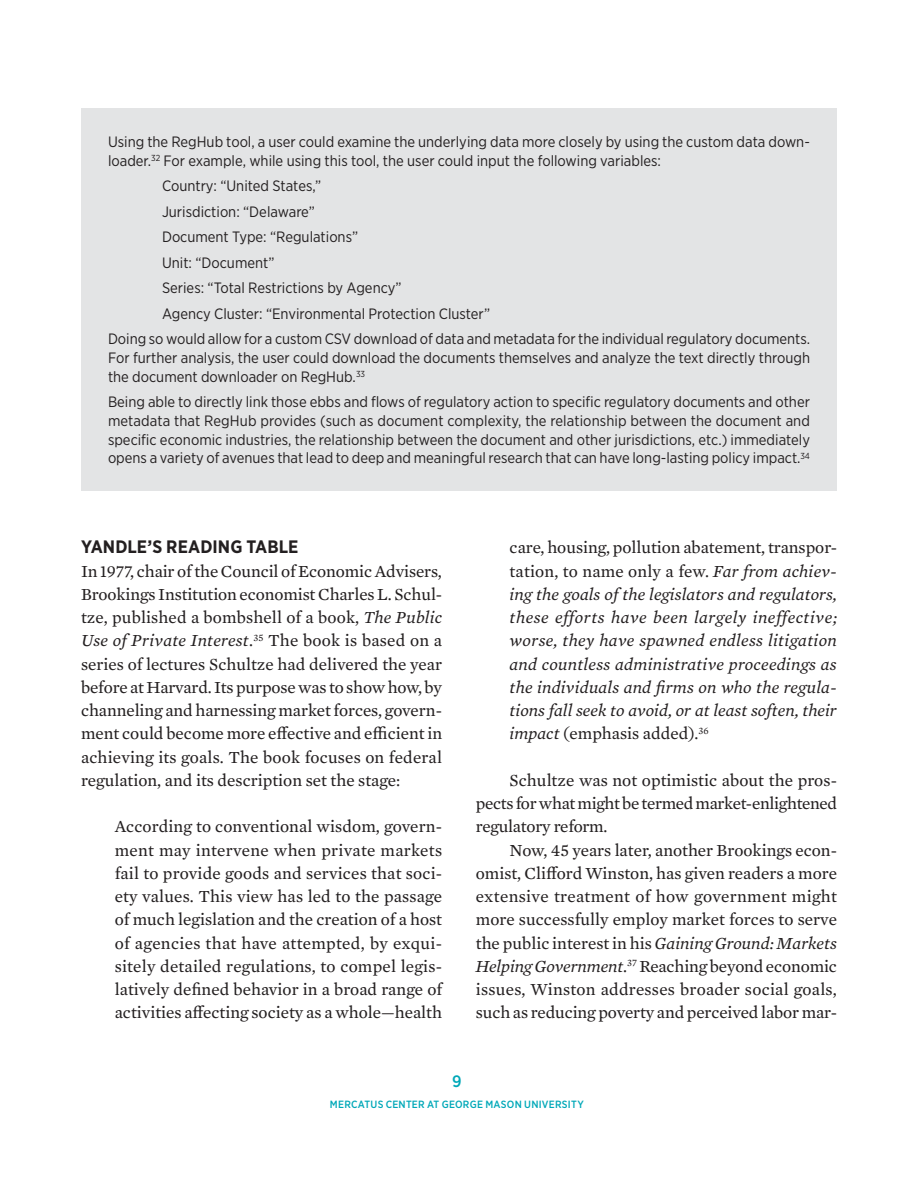
<style>
.page{position:relative;width:918px;height:1188px;background:#fff}
.page>*{position:absolute;margin:0;border:0;box-sizing:border-box;transform-origin:0 0}
.t1{font:700 18px "Gotham Narrow";letter-spacing:.005em;color:#231f20}
.t2{font:17.25px/23.2px "Mercury Text G2";color:#231f20;text-align:justify}
.t3{font:italic 17.25px/23.2px "Mercury Text G2";color:#231f20;text-align:justify}
.t4{font:500 16.5px "Gotham Narrow";color:#00a8b8}
.t5{font:15px/18.8px "Gotham Narrow";color:#231f20}
.t6{font:500 10.5px "Gotham Narrow";letter-spacing:.025em;color:#00a8b8}
.s1{font-style:italic}
.s2{font-style:normal}
</style>
<div class="page">
<div style="left:81px;top:108px;width:756px;height:382px;background:#e3e4e5"></div>
<p class="t5" style="left:108px;top:132px;width:704px">Using the RegHub tool, a user could examine the underlying data more closely by using the custom data down&shy;loader.<sup>32</sup> For example, while using this tool, the user could input the following variables:</p>
<p class="t5" style="left:162px;top:176px;width:161px">Country: “United States,”</p>
<p class="t5" style="left:162px;top:202px;width:155px">Jurisdiction: “Delaware”</p>
<p class="t5" style="left:162px;top:227px;width:198px">Document Type: “Regulations”</p>
<p class="t5" style="left:162px;top:253px;width:114px">Unit: “Document”</p>
<p class="t5" style="left:162px;top:278px;width:241px">Series: “Total Restrictions by Agency”</p>
<p class="t5" style="left:162px;top:304px;width:330px">Agency Cluster: “Environmental Protection Cluster”</p>
<p class="t5" style="left:108px;top:329px;width:704px">Doing so would allow for a custom CSV download of data and metadata for the individual regulatory documents.</p>
<p class="t5" style="left:108px;top:348px;width:704px">For further analysis, the user could download the documents themselves and analyze the text directly through the document downloader on RegHub.<sup>33</sup></p>
<p class="t5" style="left:108px;top:392px;width:704px;text-align:justify">Being able to directly link those ebbs and flows of regulatory action to specific regulatory documents and other metadata that RegHub provides (such as document complexity, the relationship between the document and specific economic industries, the relationship between the document and other jurisdictions, etc.) immediately opens a variety of avenues that lead to deep and meaningful research that can have long-lasting policy impact.<sup>34</sup></p>
<p class="t1" style="left:81px;top:535px;width:219px">YANDLE’S READING TABLE</p>
<p class="t2" style="left:81px;top:558px;width:363px">In 1977, chair of the Council of Economic Advisers, Brookings Institution economist Charles L. Schul&shy;tze, published a bombshell of a book, <span class="s1">The Public Use of Private Interest</span>.<sup>35</sup> The book is based on a series of lectures Schultze had delivered the year before at Harvard. Its purpose was to show how, by channeling and harnessing market forces, govern&shy;ment could become more effective and efficient in achieving its goals. The book focuses on federal regulation, and its description set the stage:</p>
<p class="t2" style="left:115px;top:814px;width:329px">According to conventional wisdom, govern&shy;ment may intervene when private markets fail to provide goods and services that soci&shy;ety values. This view has led to the passage of much legislation and the creation of a host of agencies that have attempted, by exqui&shy;sitely detailed regulations, to compel legis&shy;latively defined behavior in a broad range of activities affecting society as a whole—health</p>
<p class="t3" style="left:510px;top:535px;width:329px"><span class="s2">care, housing, pollution abatement, transpor&shy;tation, to name only a few.</span> Far from achiev&shy;ing the goals of the legislators and regulators, these efforts have been largely ineffective; worse, they have spawned endless litigation and countless administrative proceedings as the individuals and firms on who the regula&shy;tions fall seek to avoid, or at least soften, their impact <span class="s2">(emphasis added).</span><sup>36</sup></p>
<p class="t2" style="left:476px;top:768px;width:363px;text-indent:34px">Schultze was not optimistic about the pros&shy;pects for what might be termed market-enlightened regulatory reform.</p>
<p class="t2" style="left:476px;top:837px;width:363px;text-indent:34px">Now, 45 years later, another Brookings econ&shy;omist, Clifford Winston, has given readers a more extensive treatment of how government might more successfully employ market forces to serve the public interest in his <span class="s1">Gaining Ground: Markets Helping Government</span>.<sup>37</sup> Reaching beyond economic issues, Winston addresses broader social goals, such as reducing poverty and perceived labor mar-</p>
<p class="t4" style="left:452px;top:1070px;width:11px">9</p>
<p class="t6" style="left:330px;top:1097px;width:255px">MERCATUS CENTER AT GEORGE MASON UNIVERSITY</p>
</div>
